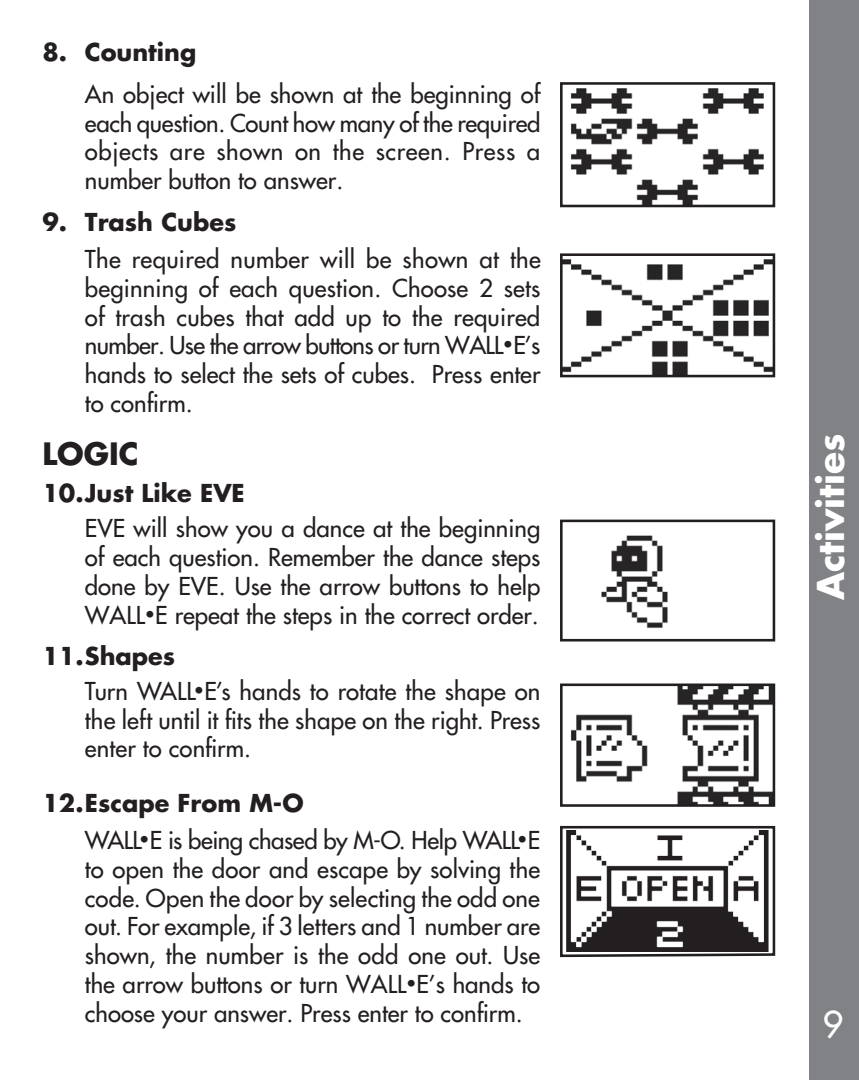
<style>
.page{position:relative;width:859px;height:1080px;background:#fff}
.page>*{position:absolute;margin:0;border:0;box-sizing:border-box;transform-origin:0 0}
.t1{font:700 36px "Futura";color:#fff}
.t2{font:500 36px "Futura";color:#fff}
.t3{font:700 30px "Futura";color:#231f20}
.t4{font:500 24px/28.8px "Futura";color:#231f20;text-align:justify}
.t5{font:500 24px/37.2px "Futura";letter-spacing:-.02em;color:#231f20}
.t6{font:700 24px "Futura";color:#231f20}
.s1{font-size:18px}
.s2{font-weight:700}
</style>
<div class="page">
<div style="left:809px;top:0;width:50px;height:1080px;background:#808285"></div>
<img style="left:571px;top:88px;width:193px;height:115px">
<div style="left:560px;top:82px;width:215px;height:125px;border:3px solid #231f20"></div>
<img style="left:564px;top:259px;width:207px;height:114px">
<div style="left:560px;top:253px;width:215px;height:124px;border:3px solid #231f20"></div>
<img style="left:601px;top:535px;width:67px;height:94px">
<div style="left:560px;top:520px;width:215px;height:122px;border:3px solid #231f20"></div>
<img style="left:571px;top:688px;width:200px;height:115px">
<div style="left:560px;top:684px;width:215px;height:123px;border:3px solid #231f20"></div>
<svg style="left:560px;top:825px;width:216px;height:133px"></svg>
<p class="t6" style="left:42px;top:36px;width:155px">8. Counting</p>
<p class="t4" style="left:85px;top:80px;width:457px">An object will be shown at the beginning of each question. Count how many of the required objects are shown on the screen. Press a number button to answer.</p>
<p class="t6" style="left:42px;top:206px;width:195px">9. Trash Cubes</p>
<p class="t4" style="left:85px;top:245px;width:457px">The required number will be shown at the beginning of each question. Choose 2 sets of trash cubes that add up to the required number. Use the arrow buttons or turn WALL<span class="s1">•</span>E’s hands to select the sets of cubes. Press enter to confirm.</p>
<p class="t3" style="left:42px;top:434px;width:98px">LOGIC</p>
<p class="t6" style="left:42px;top:477px;width:204px">10.Just Like EVE</p>
<p class="t4" style="left:85px;top:514px;width:457px">EVE will show you a dance at the beginning of each question. Remember the dance steps done by EVE. Use the arrow buttons to help WALL<span class="s1">•</span>E repeat the steps in the correct order.</p>
<p class="t4" style="left:85px;top:639px;width:457px;line-height:34.8px;text-indent:-42px"><span class="s2">11.Shapes<br></span>Turn WALL<span class="s1">•</span>E’s hands to rotate the shape on</p>
<p class="t4" style="left:85px;top:706px;width:457px">the left until it fits the shape on the right. Press enter to confirm.</p>
<p class="t5" style="left:85px;top:784px;width:457px;text-indent:-42px"><span class="s2">12.Escape From M-O<br></span>WALL<span class="s1">•</span>E is being chased by M-O. Help WALL<span class="s1">•</span>E</p>
<p class="t4" style="left:85px;top:855px;width:457px">to open the door and escape by solving the code. Open the door by selecting the odd one out. For example, if 3 letters and 1 number are shown, the number is the odd one out. Use the arrow buttons or turn WALL<span class="s1">•</span>E’s hands to choose your answer. Press enter to confirm.</p>
<h1 class="t1" style="left:807px;top:600px;width:168px;rotate:-90deg">Activities</h1>
<h1 class="t2" style="left:822px;top:1003px;width:22px">9</h1>
</div>
